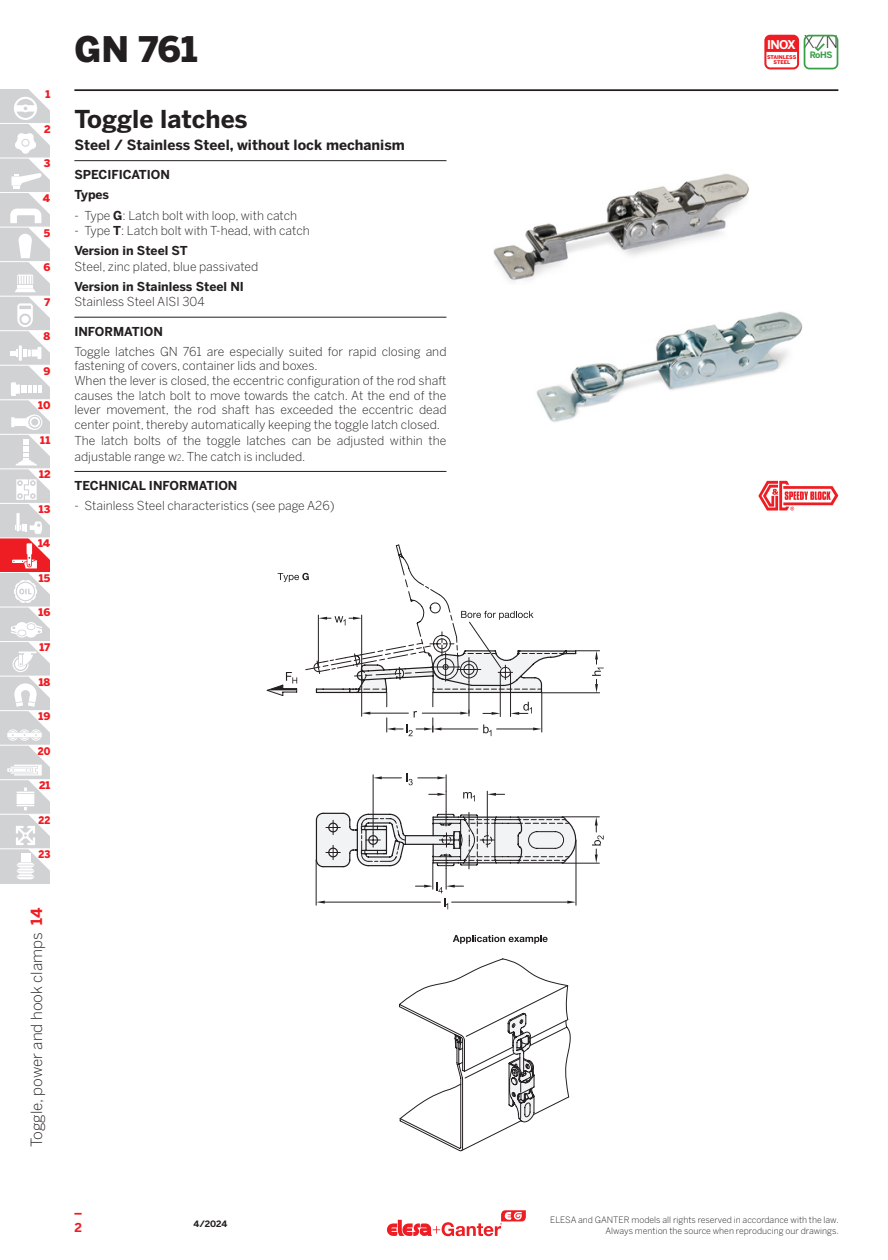
<style>
.page{position:relative;width:888px;height:1260px;background:#fff}
.page>*{position:absolute;margin:0;border:0;box-sizing:border-box;transform-origin:0 0}
.series{font:900 35px "Benton Sans";color:#231f20}
.subtitle_eg{font:700 24.5px "Benton Sans";color:#231f20}
.t1{font:300 17.5px "Benton Sans";color:#231f20}
.t2{font:300 15.4px "Benton Sans";color:#231f20}
.t3{font:700 15.4px "Benton Sans";color:#ee1d23}
.subtitle_eg_sec{font:700 14px "Benton Sans";color:#231f20}
.description_Ganter{font:300 12.25px/14.7px "Benton Sans";color:#231f20;text-align:justify}
.description{font:300 12.25px/15.8px "Benton Sans";color:#231f20}
.description_spacebef{font:300 12.25px/14.7px "Benton Sans";color:#231f20}
.title_noline{font:700 12.25px "Benton Sans";color:#231f20}
.t4{font:700 12.25px "Benton Sans";color:#ee1d23}
.t5{font:700 12.08px "Benton Sans";color:#fff}
.t6{font:900 10.5px "Benton Sans";color:#ee1d23}
.t7{font:900 10.5px "Benton Sans";color:#ee1d23;scale:.9 1}
.t8{font:300 8.75px "Benton Sans";color:#231f20}
.t9{font:700 8.75px "Benton Sans";color:#231f20}
.t10{font:700 8.75px "Benton Sans";color:#399f47}
.t11{font:900 5.08px/4.9px "Benton Sans";letter-spacing:-.005em;color:#ee1d23;text-align:center}
.s1{font-weight:700}
.s2{font-size:9.1px}
</style>
<div class="page">
<svg style="left:74px;top:1213px;width:8px;height:2px"></svg>
<hr style="left:74px;top:89px;width:764px;height:2px;background:#231f20">
<div style="left:0;top:745px;width:50px;height:35px;background:#d1d2d4"></div>
<div style="left:0;top:711px;width:50px;height:34px;background:#d1d2d4"></div>
<div style="left:0;top:849px;width:50px;height:34px;background:#d1d2d4"></div>
<div style="left:0;top:814px;width:50px;height:35px;background:#d1d2d4"></div>
<div style="left:0;top:780px;width:50px;height:34px;background:#d1d2d4"></div>
<div style="left:0;top:158px;width:50px;height:35px;background:#d1d2d4"></div>
<div style="left:0;top:193px;width:50px;height:34px;background:#d1d2d4"></div>
<div style="left:0;top:123px;width:50px;height:35px;background:#d1d2d4"></div>
<div style="left:0;top:89px;width:50px;height:34px;background:#d1d2d4"></div>
<hr style="left:0;top:123px;width:50px;height:1px;background:#fff">
<div style="left:0;top:227px;width:50px;height:35px;background:#d1d2d4"></div>
<div style="left:0;top:262px;width:50px;height:34px;background:#d1d2d4"></div>
<div style="left:0;top:296px;width:50px;height:35px;background:#d1d2d4"></div>
<div style="left:0;top:331px;width:50px;height:34px;background:#d1d2d4"></div>
<div style="left:0;top:365px;width:50px;height:35px;background:#d1d2d4"></div>
<div style="left:0;top:400px;width:50px;height:34px;background:#d1d2d4"></div>
<div style="left:0;top:434px;width:50px;height:35px;background:#d1d2d4"></div>
<div style="left:0;top:469px;width:50px;height:34px;background:#d1d2d4"></div>
<div style="left:0;top:503px;width:50px;height:35px;background:#d1d2d4"></div>
<div style="left:0;top:538px;width:50px;height:34px;background:#ee1d23"></div>
<div style="left:0;top:572px;width:50px;height:35px;background:#d1d2d4"></div>
<div style="left:0;top:607px;width:50px;height:35px;background:#d1d2d4"></div>
<div style="left:0;top:642px;width:50px;height:34px;background:#d1d2d4"></div>
<div style="left:0;top:676px;width:50px;height:35px;background:#d1d2d4"></div>
<hr style="left:0;top:158px;width:50px;height:1px;background:#fff">
<hr style="left:0;top:192px;width:50px;height:1px;background:#fff">
<hr style="left:0;top:227px;width:50px;height:1px;background:#fff">
<hr style="left:0;top:261px;width:50px;height:1px;background:#fff">
<hr style="left:0;top:296px;width:50px;height:1px;background:#fff">
<hr style="left:0;top:330px;width:50px;height:1px;background:#fff">
<hr style="left:0;top:365px;width:50px;height:1px;background:#fff">
<hr style="left:0;top:399px;width:50px;height:1px;background:#fff">
<hr style="left:0;top:434px;width:50px;height:1px;background:#fff">
<hr style="left:0;top:468px;width:50px;height:1px;background:#fff">
<hr style="left:0;top:503px;width:50px;height:1px;background:#fff">
<hr style="left:0;top:538px;width:50px;height:1px;background:#fff">
<hr style="left:0;top:572px;width:50px;height:1px;background:#fff">
<hr style="left:0;top:607px;width:50px;height:1px;background:#fff">
<hr style="left:0;top:641px;width:50px;height:1px;background:#fff">
<hr style="left:0;top:676px;width:50px;height:1px;background:#fff">
<hr style="left:0;top:710px;width:50px;height:1px;background:#fff">
<hr style="left:0;top:745px;width:50px;height:1px;background:#fff">
<hr style="left:0;top:779px;width:50px;height:1px;background:#fff">
<hr style="left:0;top:814px;width:50px;height:1px;background:#fff">
<hr style="left:0;top:848px;width:50px;height:1px;background:#fff">
<hr style="left:7px;top:768px;width:26px;height:4px;background:#eeeeef">
<hr style="left:7px;top:733px;width:35px;height:4px;background:#f2f2f3">
<svg style="left:8px;top:89px;width:42px;height:790px"></svg>
<svg style="left:387px;top:1210px;width:139px;height:26px"></svg>
<svg style="left:764px;top:35px;width:74px;height:34px"></svg>
<hr style="left:74px;top:160px;width:372px;height:1px;background:#231f20">
<hr style="left:74px;top:317px;width:372px;height:1px;background:#231f20">
<hr style="left:74px;top:471px;width:372px;height:1px;background:#231f20">
<img style="left:493px;top:173px;width:310px;height:249px">
<svg style="left:758px;top:481px;width:80px;height:30px"></svg>
<svg style="left:399px;top:958px;width:172px;height:193px"></svg>
<svg style="left:453px;top:935px;width:95px;height:9px"></svg>
<svg style="left:267px;top:544px;width:337px;height:365px"></svg>
<p class="t6" style="left:45px;top:86px;width:6px">1</p>
<p class="t6" style="left:44px;top:121px;width:8px">2</p>
<p class="t6" style="left:44px;top:156px;width:8px">3</p>
<p class="t6" style="left:43px;top:190px;width:9px">4</p>
<p class="t6" style="left:44px;top:225px;width:8px">5</p>
<p class="t6" style="left:43px;top:259px;width:9px">6</p>
<p class="t6" style="left:45px;top:294px;width:7px">7</p>
<p class="t6" style="left:44px;top:329px;width:8px">8</p>
<p class="t6" style="left:44px;top:363px;width:9px">9</p>
<p class="t6" style="left:38px;top:398px;width:14px">10</p>
<p class="t6" style="left:40px;top:432px;width:12px">11</p>
<p class="t6" style="left:39px;top:467px;width:13px">12</p>
<p class="t6" style="left:39px;top:501px;width:13px">13</p>
<p class="t6" style="left:38px;top:536px;width:14px">14</p>
<p class="t6" style="left:39px;top:570px;width:13px">15</p>
<p class="t6" style="left:39px;top:605px;width:13px">16</p>
<p class="t6" style="left:40px;top:639px;width:12px">17</p>
<p class="t6" style="left:39px;top:674px;width:13px">18</p>
<p class="t6" style="left:39px;top:708px;width:13px">19</p>
<p class="t7" style="left:38px;top:743px;width:15px">20</p>
<p class="t6" style="left:39px;top:778px;width:13px">21</p>
<p class="t7" style="left:39px;top:812px;width:15px">22</p>
<p class="t7" style="left:39px;top:847px;width:15px">23</p>
<p class="t3" style="left:25px;top:925px;width:19px;rotate:-90deg">14</p>
<p class="t2" style="left:26px;top:1147px;width:216px;rotate:-90deg">Toggle, power and hook clamps</p>
<p class="series" style="left:74px;top:23px;width:125px">GN 761</p>
<p class="subtitle_eg" style="left:74px;top:101px;width:175px">Toggle latches</p>
<p class="subtitle_eg_sec" style="left:74px;top:134px;width:332px">Steel / Stainless Steel, without lock mechanism</p>
<p class="title_noline" style="left:74px;top:166px;width:97px">SPECIFICATION</p>
<p class="title_noline" style="left:74px;top:186px;width:36px">Types</p>
<p class="description_Ganter" style="left:74px;top:207px;width:224px">- Type <span class="s1">G</span>: Latch bolt with loop, with catch</p>
<p class="description_Ganter" style="left:74px;top:223px;width:237px">- Type <span class="s1">T</span>: Latch bolt with T-head, with catch</p>
<p class="title_noline" style="left:74px;top:242px;width:115px">Version in Steel ST</p>
<p class="description" style="left:74px;top:258px;width:185px">Steel, zinc plated, blue passivated</p>
<p class="title_noline" style="left:74px;top:277px;width:171px">Version in Stainless Steel NI</p>
<p class="description" style="left:74px;top:293px;width:132px">Stainless Steel AISI 304</p>
<p class="title_noline" style="left:74px;top:322px;width:90px">INFORMATION</p>
<p class="description_spacebef" style="left:74px;top:343px;width:374px">Toggle latches GN 761 are especially suited for rapid closing and fastening of covers, container lids and boxes.</p>
<p class="description_Ganter" style="left:74px;top:372px;width:374px">When the lever is closed, the eccentric configuration of the rod shaft causes the latch bolt to move towards the catch. At the end of the lever movement, the rod shaft has exceeded the eccentric dead center point, thereby automatically keeping the toggle latch closed.</p>
<p class="description" style="left:74px;top:432px;width:374px">The latch bolts of the toggle latches can be adjusted within the adjustable range w<span class="s2">2</span>. The catch is included.</p>
<p class="title_noline" style="left:74px;top:477px;width:165px">TECHNICAL INFORMATION</p>
<p class="description_Ganter" style="left:74px;top:497px;width:262px">- Stainless Steel characteristics (see page A26)</p>
<h3 class="t1" style="left:803px;top:30px;width:37px">X/N</h3>
<p class="t5" style="left:767px;top:36px;width:30px">INOX</p>
<p class="t10" style="left:810px;top:48px;width:24px">RoHS</p>
<p class="t11" style="left:767px;top:55px;width:31px">STAINLESS<br>STEEL</p>
<p class="t8" style="left:550px;top:1214px;width:290px">ELESA and GANTER models all rights reserved in accordance with the law.</p>
<p class="t9" style="left:193px;top:1218px;width:35px">4/2024</p>
<p class="t4" style="left:74px;top:1219px;width:9px">2</p>
<p class="t8" style="left:605px;top:1225px;width:235px">Always mention the source when reproducing our drawings.</p>
</div>
